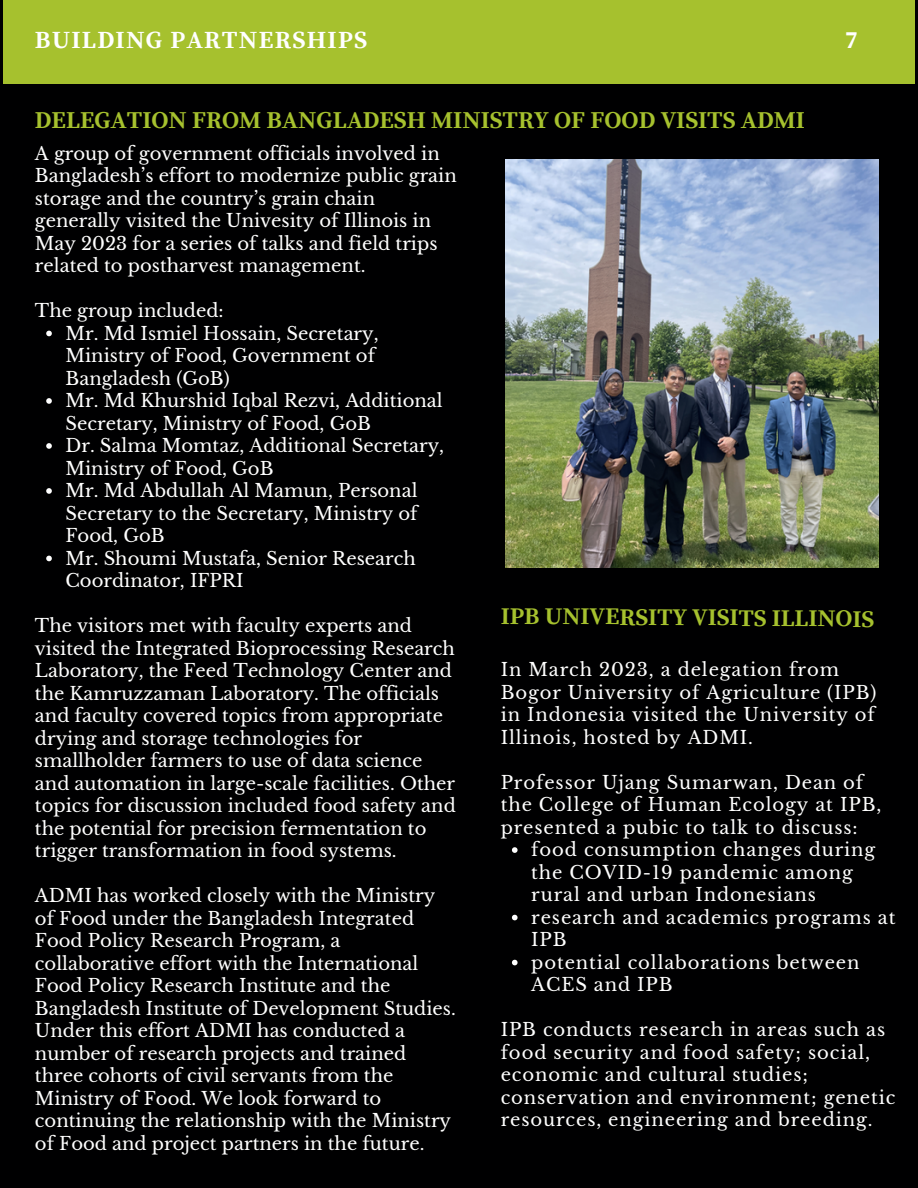
<style>
.page{position:relative;width:918px;height:1188px;background:#000001}
.page>*{position:absolute;margin:0;border:0;box-sizing:border-box;transform-origin:0 0}
.t1{font:700 24.6px "Source Serif Pro";letter-spacing:.05em;color:#fff}
.t2{font:700 24.15px "Source Serif Pro";color:#a6c12e}
.t3{font:700 23.85px "Source Serif Pro";letter-spacing:-.01em;color:#a6c12e}
.t4{font:18px/22.5px "Libre Baskerville";color:#fff}
.t5{font:18px/22.5px "Libre Baskerville";letter-spacing:.05em;color:#fff}
</style>
<div class="page">
<img style="left:506px;top:160px;width:372px;height:407px">
<div style="left:3px;top:0;width:912px;height:84px;background:#a6c12e"></div>
<svg style="left:46px;top:331px;width:6px;height:5px"></svg>
<svg style="left:46px;top:398px;width:6px;height:6px"></svg>
<svg style="left:46px;top:443px;width:6px;height:6px"></svg>
<svg style="left:46px;top:488px;width:6px;height:6px"></svg>
<svg style="left:46px;top:556px;width:6px;height:5px"></svg>
<svg style="left:512px;top:847px;width:6px;height:6px"></svg>
<svg style="left:512px;top:915px;width:6px;height:5px"></svg>
<svg style="left:512px;top:960px;width:6px;height:5px"></svg>
<h1 class="t1" style="left:35px;top:26px;width:334px">BUILDING PARTNERSHIPS</h1>
<h1 class="t1" style="left:845px;top:26px;width:14px">7</h1>
<h2 class="t2" style="left:35px;top:106px;width:771px">DELEGATION FROM BANGLADESH MINISTRY OF FOOD VISITS ADMI</h2>
<p class="t4" style="left:35px;top:142px;width:423px">A group of government officials involved in Bangladesh’s effort to modernize public grain storage and the country’s grain chain generally visited the Univesity of Illinois in May 2023 for a series of talks and field trips related to postharvest management.</p>
<p class="t4" style="left:66px;top:300px;width:380px;text-indent:-31px">The group included:<br>Mr. Md Ismiel Hossain, Secretary,<br>Ministry of Food, Government of<br>Bangladesh (GoB)<br>Mr. Md Khurshid Iqbal Rezvi, Additional<br>Secretary, Ministry of Food, GoB<br>Dr. Salma Momtaz, Additional Secretary,<br>Ministry of Food, GoB<br>Mr. Md Abdullah Al Mamun, Personal<br>Secretary to the Secretary, Ministry of<br>Food, GoB<br>Mr. Shoumi Mustafa, Senior Research<br>Coordinator, IFPRI</p>
<p class="t4" style="left:35px;top:615px;width:422px">The visitors met with faculty experts and visited the Integrated Bioprocessing Research Laboratory, the Feed Technology Center and the Kamruzzaman Laboratory. The officials and faculty covered topics from appropriate drying and storage technologies for smallholder farmers to use of data science and automation in large-scale facilities. Other topics for discussion included food safety and the potential for precision fermentation to trigger transformation in food systems.</p>
<p class="t4" style="left:35px;top:885px;width:422px">ADMI has worked closely with the Ministry of Food under the Bangladesh Integrated Food Policy Research Program, a collaborative effort with the International Food Policy Research Institute and the Bangladesh Institute of Development Studies.<br>Under this effort ADMI has conducted a number of research projects and trained three cohorts of civil servants from the Ministry of Food. We look forward to continuing the relationship with the Ministry of Food and project partners in the future.</p>
<h3 class="t3" style="left:501px;top:603px;width:375px">IPB UNIVERSITY VISITS ILLINOIS</h3>
<p class="t5" style="left:501px;top:659px;width:377px">In March 2023, a delegation from Bogor University of Agriculture (IPB) in Indonesia visited the University of Illinois, hosted by ADMI.</p>
<p class="t5" style="left:501px;top:771px;width:382px">Professor Ujang Sumarwan, Dean of the College of Human Ecology at IPB, presented a pubic to talk to discuss:</p>
<p class="t5" style="left:531px;top:839px;width:366px">food consumption changes during the COVID-19 pandemic among rural and urban Indonesians research and academics programs at<br>IPB<br>potential collaborations between<br>ACES and IPB</p>
<p class="t5" style="left:501px;top:1019px;width:396px">IPB conducts research in areas such as food security and food safety; social, economic and cultural studies; conservation and environment; genetic resources, engineering and breeding.</p>
</div>
